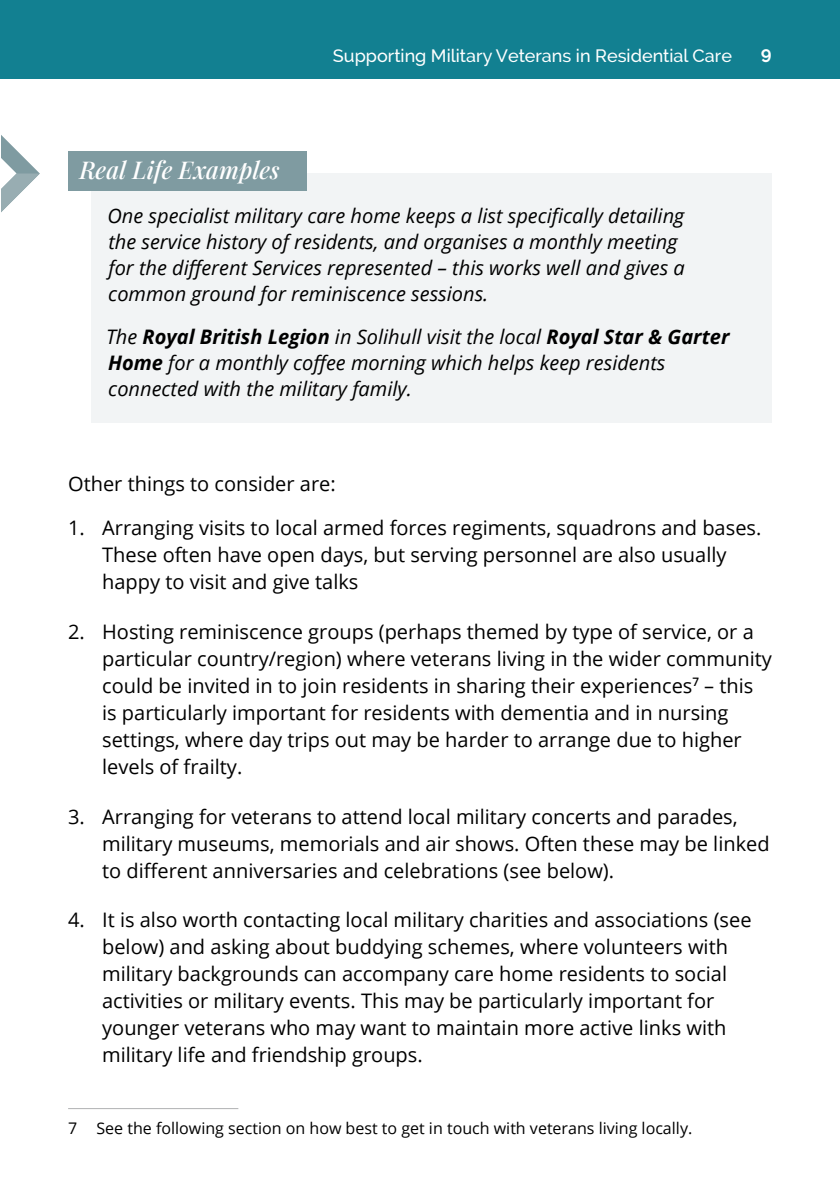
<style>
.page{position:relative;width:840px;height:1191px;background:#fff}
.page>*{position:absolute;margin:0;border:0;box-sizing:border-box;transform-origin:0 0}
.t1{font:italic 600 24px "Playfair Display";color:#fff}
.t2{font:20px/27px "Open Sans";color:#000}
.t3{font:italic 20px/26px "Open Sans";color:#000}
.t4{font:500 18px "Raleway";color:#fff}
.t5{font:700 18px "Raleway";color:#fff}
.t6{font:16px "Open Sans";color:#000}
.s1{font-weight:700}
</style>
<div class="page">
<div style="left:0;top:0;width:839px;height:78px;background:#128091"></div>
<div style="left:91px;top:173px;width:680px;height:250px;background:#f2f4f5"></div>
<div style="left:68px;top:151px;width:238px;height:39px;background:#7f9ba1"></div>
<svg style="left:1px;top:135px;width:39px;height:78px"></svg>
<hr style="left:68px;top:1108px;width:170px;height:1px;background:#b1b2b3">
<p class="t1" style="left:79px;top:154px;width:202px">Real Life Examples</p>
<p class="t4" style="left:333px;top:46px;width:400px">Supporting Military Veterans in Residential Care</p>
<p class="t5" style="left:760px;top:46px;width:12px">9</p>
<p class="t3" style="left:107px;top:202px;width:578px">One specialist military care home keeps a list specifically detailing the service history of residents, and organises a monthly meeting for the different Services represented – this works well and gives a common ground for reminiscence sessions.</p>
<p class="t3" style="left:106px;top:323px;width:624px">The <span class="s1">Royal British Legion</span> in Solihull visit the local <span class="s1">Royal Star &amp; Garter<br>Home</span> for a monthly coffee morning which helps keep residents connected with the military family.</p>
<p class="t2" style="left:68px;top:470px;width:269px">Other things to consider are:</p>
<p class="t2" style="left:102px;top:514px;width:660px;text-indent:-34px">1. Arranging visits to local armed forces regiments, squadrons and bases.<br>These often have open days, but serving personnel are also usually happy to visit and give talks</p>
<p class="t2" style="left:102px;top:617px;width:671px;text-indent:-34px">2. Hosting reminiscence groups (perhaps themed by type of service, or a particular country/region) where veterans living in the wider community could be invited in to join residents in sharing their experiences<sup>7</sup> – this is particularly important for residents with dementia and in nursing settings, where day trips out may be harder to arrange due to higher levels of frailty.</p>
<p class="t2" style="left:102px;top:802px;width:668px;text-indent:-34px">3. Arranging for veterans to attend local military concerts and parades, military museums, memorials and air shows. Often these may be linked to different anniversaries and celebrations (see below).</p>
<p class="t2" style="left:102px;top:906px;width:650px;text-indent:-34px">4. It is also worth contacting local military charities and associations (see below) and asking about buddying schemes, where volunteers with military backgrounds can accompany care home residents to social activities or military events. This may be particularly important for younger veterans who may want to maintain more active links with military life and friendship groups.</p>
<p class="t6" style="left:68px;top:1117px;width:625px">7 See the following section on how best to get in touch with veterans living locally.</p>
</div>
